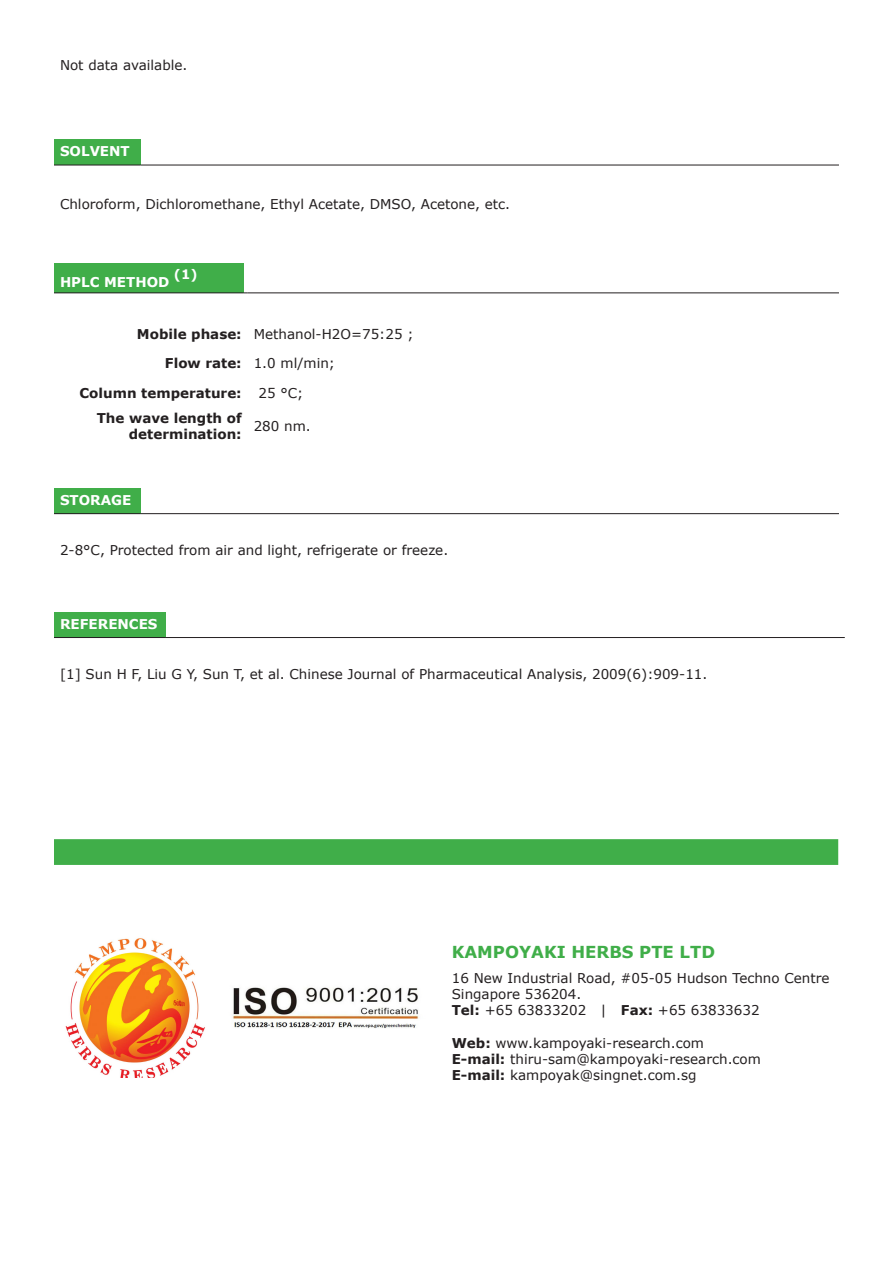
<style>
.page{position:relative;width:893px;height:1263px;background:#fff}
.page>*{position:absolute;margin:0;border:0;box-sizing:border-box;transform-origin:0 0}
.t1{font:700 16.5px "Verdana";color:#40ae49}
.t2{font:13.5px "Verdana";color:#231f20}
.t3{font:700 13.5px/16.2px "Verdana";color:#231f20;text-align:right}
.t4{font:700 13.5px "Verdana";color:#fff}
.t5{font:700 13.05px "Verdana";color:#fff}
.s1{font-weight:700}
</style>
<div class="page">
<div style="left:54px;top:140px;width:86px;height:25px;background:#40ae49"></div>
<hr style="left:54px;top:165px;width:86px;height:1px;background:#231f20">
<hr style="left:140px;top:165px;width:699px;height:1px;background:#231f20">
<div style="left:54px;top:264px;width:189px;height:29px;background:#40ae49"></div>
<hr style="left:54px;top:293px;width:189px;height:1px;background:#231f20">
<hr style="left:248px;top:293px;width:591px;height:1px;background:#231f20">
<div style="left:54px;top:489px;width:86px;height:25px;background:#40ae49"></div>
<hr style="left:54px;top:513px;width:86px;height:1px;background:#231f20">
<hr style="left:140px;top:513px;width:699px;height:1px;background:#231f20">
<div style="left:54px;top:612px;width:112px;height:25px;background:#40ae49"></div>
<hr style="left:54px;top:637px;width:112px;height:1px;background:#231f20">
<hr style="left:166px;top:637px;width:679px;height:1px;background:#231f20">
<svg style="left:54px;top:839px;width:784px;height:26px;background:#41ae4a"></svg>
<img style="left:65px;top:938px;width:140px;height:139px">
<img style="left:232px;top:987px;width:187px;height:41px">
<p class="t2" style="left:60px;top:57px;width:129px">Not data available.</p>
<p class="t4" style="left:60px;top:143px;width:71px">SOLVENT</p>
<p class="t2" style="left:60px;top:195px;width:452px">Chloroform, Dichloromethane, Ethyl Acetate, DMSO, Acetone, etc.</p>
<p class="t4" style="left:60px;top:273px;width:111px">HPLC METHOD</p>
<p class="t5" style="left:174px;top:266px;width:25px">(1)</p>
<p class="t3" style="left:137px;top:326px;width:106px">Mobile phase:</p>
<p class="t2" style="left:254px;top:325px;width:161px">Methanol-H2O=75:25 ;</p>
<p class="t3" style="left:165px;top:356px;width:78px">Flow rate:</p>
<p class="t2" style="left:254px;top:355px;width:83px">1.0 ml/min;</p>
<p class="t3" style="left:80px;top:385px;width:164px">Column temperature:</p>
<p class="t2" style="left:258px;top:384px;width:46px">25 °C;</p>
<p class="t3" style="left:97px;top:410px;width:146px">The wave length of determination:</p>
<p class="t2" style="left:254px;top:418px;width:59px">280 nm.</p>
<p class="t4" style="left:60px;top:491px;width:73px">STORAGE</p>
<p class="t2" style="left:60px;top:541px;width:390px">2-8°C, Protected from air and light, refrigerate or freeze.</p>
<p class="t4" style="left:60px;top:615px;width:99px">REFERENCES</p>
<p class="t2" style="left:60px;top:665px;width:649px">[1] Sun H F, Liu G Y, Sun T, et al. Chinese Journal of Pharmaceutical Analysis, 2009(6):909-11.</p>
<p class="t1" style="left:452px;top:941px;width:265px">KAMPOYAKI HERBS PTE LTD</p>
<p class="t2" style="left:452px;top:969px;width:379px">16 New Industrial Road, #05-05 Hudson Techno Centre</p>
<p class="t2" style="left:452px;top:985px;width:131px">Singapore 536204.</p>
<p class="t2" style="left:452px;top:1002px;width:309px"><span class="s1">Tel:</span> +65 63833202 | <span class="s1">Fax:</span> +65 63833632</p>
<p class="t2" style="left:452px;top:1034px;width:254px"><span class="s1">Web:</span> www.kampoyaki-research.com</p>
<p class="t2" style="left:452px;top:1050px;width:311px"><span class="s1">E-mail:</span> thiru-sam@kampoyaki-research.com</p>
<p class="t2" style="left:452px;top:1066px;width:246px"><span class="s1">E-mail:</span> kampoyak@singnet.com.sg</p>
</div>
